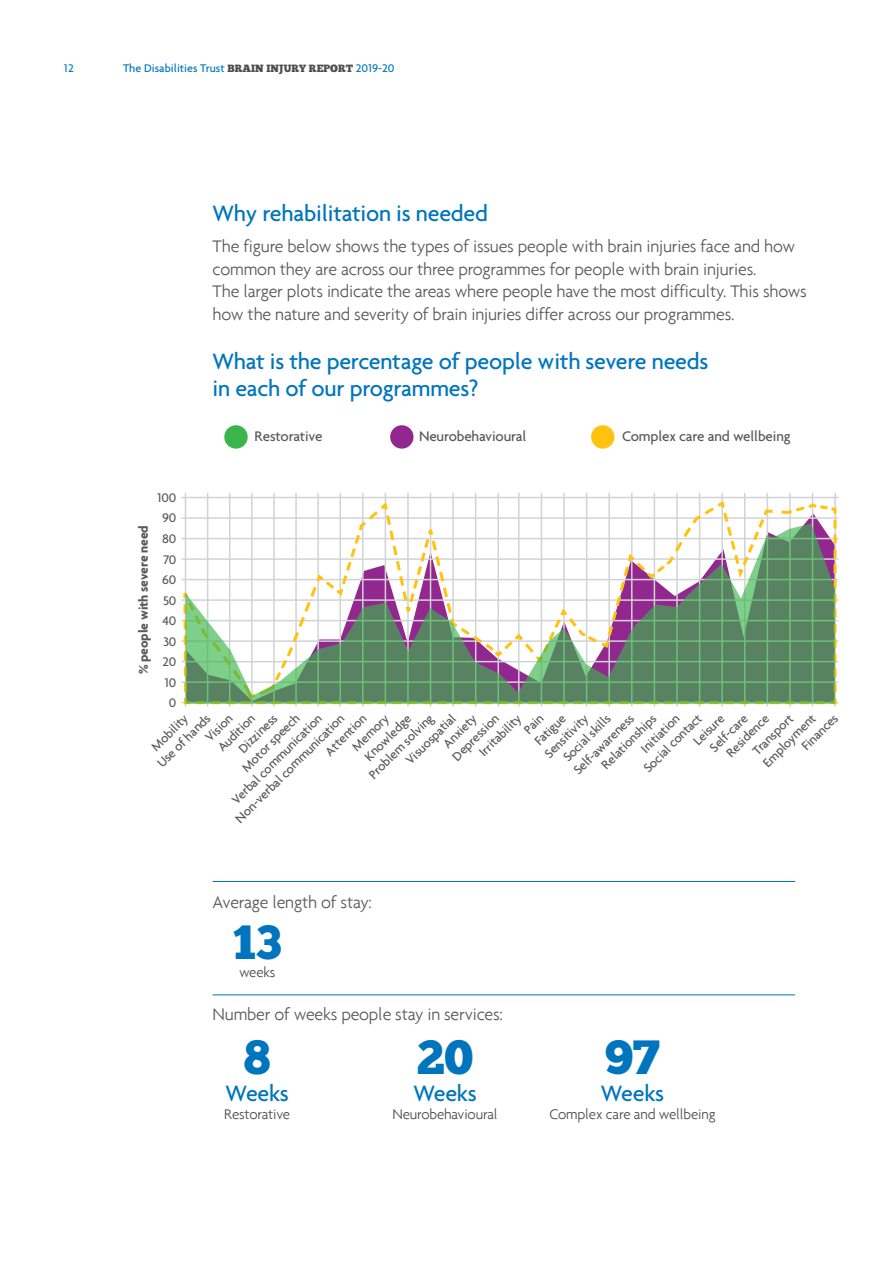
<style>
.page{position:relative;width:893px;height:1263px;background:#fff}
.page>*{position:absolute;margin:0;border:0;box-sizing:border-box;transform-origin:0 0}
.t1{font:48px "Chunk Five";color:#0075be}
.t2{font:500 24px/27px "Agenda";letter-spacing:-.01em;color:#0075be}
.t3{font:300 18px/22.5px "Agenda";letter-spacing:-.01em;color:#58595b}
.t4{font:300 15px "Agenda";letter-spacing:-.01em;color:#4d4d4f}
.t5{font:500 15px "Agenda";letter-spacing:-.01em;color:#58595b}
.t6{font:500 13.5px/20.5px "Agenda";letter-spacing:-.01em;color:#58595b;text-align:right}
.t7{font:700 13.5px "Agenda";letter-spacing:-.01em;color:#58595b}
.t8{font:500 12px "Agenda";color:#0075be}
.s1{font-family:"Chunk Five";font-weight:400;font-size:10.5px;color:#4d4d4f}
</style>
<div class="page">
<hr style="left:213px;top:881px;width:582px;height:1px;background:#0075be">
<hr style="left:213px;top:994px;width:582px;height:1px;background:#0075be">
<div style="left:224px;top:425px;width:24px;height:24px;background:#39b54a;border-radius:50%"></div>
<div style="left:390px;top:425px;width:24px;height:24px;background:#92278f;border-radius:50%"></div>
<div style="left:591px;top:425px;width:23px;height:24px;background:#ffc20e;border-radius:50%"></div>
<hr style="left:181px;top:497px;width:657px;height:1px;background:#d1d3d4">
<hr style="left:181px;top:517px;width:657px;height:2px;background:#d1d3d4">
<hr style="left:181px;top:538px;width:657px;height:1px;background:#d1d3d4">
<hr style="left:181px;top:558px;width:657px;height:2px;background:#d1d3d4">
<hr style="left:181px;top:579px;width:657px;height:1px;background:#d1d3d4">
<hr style="left:181px;top:599px;width:657px;height:2px;background:#d1d3d4">
<hr style="left:181px;top:620px;width:657px;height:1px;background:#d1d3d4">
<hr style="left:181px;top:640px;width:657px;height:2px;background:#d1d3d4">
<hr style="left:181px;top:661px;width:657px;height:1px;background:#d1d3d4">
<hr style="left:181px;top:681px;width:657px;height:2px;background:#d1d3d4">
<hr style="left:181px;top:702px;width:657px;height:1px;background:#d1d3d4">
<hr style="left:185px;top:493px;width:1px;height:214px;background:#d1d3d4">
<hr style="left:207px;top:493px;width:1px;height:214px;background:#d1d3d4">
<hr style="left:229px;top:493px;width:1px;height:214px;background:#d1d3d4">
<hr style="left:251px;top:493px;width:2px;height:214px;background:#d1d3d4">
<hr style="left:273px;top:493px;width:2px;height:214px;background:#d1d3d4">
<hr style="left:295px;top:493px;width:2px;height:214px;background:#d1d3d4">
<hr style="left:317px;top:493px;width:2px;height:214px;background:#d1d3d4">
<hr style="left:339px;top:493px;width:2px;height:214px;background:#d1d3d4">
<hr style="left:362px;top:493px;width:2px;height:214px;background:#d1d3d4">
<hr style="left:385px;top:493px;width:1px;height:214px;background:#d1d3d4">
<hr style="left:407px;top:493px;width:2px;height:214px;background:#d1d3d4">
<hr style="left:430px;top:493px;width:1px;height:214px;background:#d1d3d4">
<hr style="left:452px;top:493px;width:2px;height:214px;background:#d1d3d4">
<hr style="left:475px;top:493px;width:1px;height:214px;background:#d1d3d4">
<hr style="left:497px;top:493px;width:2px;height:214px;background:#d1d3d4">
<hr style="left:518px;top:493px;width:2px;height:214px;background:#d1d3d4">
<hr style="left:541px;top:493px;width:1px;height:214px;background:#d1d3d4">
<hr style="left:563px;top:493px;width:2px;height:214px;background:#d1d3d4">
<hr style="left:586px;top:493px;width:1px;height:214px;background:#d1d3d4">
<hr style="left:608px;top:493px;width:2px;height:214px;background:#d1d3d4">
<hr style="left:631px;top:493px;width:2px;height:214px;background:#d1d3d4">
<hr style="left:654px;top:493px;width:1px;height:214px;background:#d1d3d4">
<hr style="left:676px;top:493px;width:2px;height:214px;background:#d1d3d4">
<hr style="left:699px;top:493px;width:1px;height:214px;background:#d1d3d4">
<hr style="left:721px;top:493px;width:2px;height:214px;background:#d1d3d4">
<hr style="left:744px;top:493px;width:1px;height:214px;background:#d1d3d4">
<hr style="left:767px;top:493px;width:1px;height:214px;background:#d1d3d4">
<hr style="left:789px;top:493px;width:2px;height:214px;background:#d1d3d4">
<hr style="left:812px;top:493px;width:1px;height:214px;background:#d1d3d4">
<hr style="left:834px;top:493px;width:2px;height:214px;background:#d1d3d4">
<svg style="left:182px;top:499px;width:656px;height:207px"></svg>
<svg style="left:185px;top:524px;width:650px;height:180px"></svg>
<p class="t8" style="left:64px;top:61px;width:12px">12</p>
<p class="t8" style="left:123px;top:61px;width:273px">The Disabilities Trust <span class="s1">BRAIN INJURY REPORT</span> 2019-20</p>
<p class="t6" style="left:157px;top:487px;width:21px">100<br>90<br>80<br>70<br>60<br>50<br>40<br>30<br>20<br>10<br>0</p>
<p class="t7" style="left:135px;top:674px;width:151px;rotate:-90deg">% people with severe need</p>
<h2 class="t2" style="left:213px;top:199px;width:277px">Why rehabilitation is needed</h2>
<p class="t3" style="left:213px;top:235px;width:596px">The figure below shows the types of issues people with brain injuries face and how common they are across our three programmes for people with brain injuries.<br>The larger plots indicate the areas where people have the most difficulty. This shows how the nature and severity of brain injuries differ across our programmes.</p>
<h2 class="t2" style="left:213px;top:347px;width:497px">What is the percentage of people with severe needs in each of our programmes?</h2>
<p class="t5" style="left:255px;top:427px;width:69px">Restorative</p>
<p class="t5" style="left:419px;top:427px;width:109px">Neurobehavioural</p>
<p class="t5" style="left:622px;top:427px;width:170px">Complex care and wellbeing</p>
<p class="t6" style="left:401px;top:754px;width:66px;rotate:-45deg">Visuospatial</p>
<p class="t6" style="left:757px;top:757px;width:70px;rotate:-45deg">Employment</p>
<p class="t6" style="left:237px;top:762px;width:77px;rotate:-45deg">Motor speech</p>
<p class="t6" style="left:539px;top:748px;width:57px;rotate:-45deg">Sensitivity</p>
<p class="t6" style="left:359px;top:751px;width:61px;rotate:-45deg">Knowledge</p>
<p class="t6" style="left:638px;top:763px;width:78px;rotate:-45deg">Social contact</p>
<p class="t6" style="left:747px;top:745px;width:53px;rotate:-45deg">Transport</p>
<p class="t6" style="left:364px;top:769px;width:87px;rotate:-45deg">Problem solving</p>
<p class="t6" style="left:688px;top:735px;width:39px;rotate:-45deg">Leisure</p>
<p class="t6" style="left:227px;top:794px;width:123px;rotate:-45deg">Verbal communication</p>
<p class="t6" style="left:558px;top:752px;width:63px;rotate:-45deg">Social skills</p>
<p class="t6" style="left:230px;top:813px;width:150px;rotate:-45deg">Non-verbal communication</p>
<p class="t6" style="left:568px;top:765px;width:81px;rotate:-45deg">Self-awareness</p>
<p class="t6" style="left:347px;top:741px;width:48px;rotate:-45deg">Memory</p>
<p class="t6" style="left:636px;top:743px;width:50px;rotate:-45deg">Initiation</p>
<p class="t6" style="left:721px;top:747px;width:56px;rotate:-45deg">Residence</p>
<p class="t6" style="left:704px;top:742px;width:49px;rotate:-45deg">Self-care</p>
<p class="t6" style="left:796px;top:741px;width:47px;rotate:-45deg">Finances</p>
<p class="t6" style="left:233px;top:743px;width:51px;rotate:-45deg">Dizziness</p>
<p class="t6" style="left:529px;top:736px;width:40px;rotate:-45deg">Fatigue</p>
<p class="t6" style="left:320px;top:746px;width:54px;rotate:-45deg">Attention</p>
<p class="t6" style="left:596px;top:759px;width:73px;rotate:-45deg">Relationships</p>
<p class="t6" style="left:152px;top:757px;width:71px;rotate:-45deg">Use of hands</p>
<p class="t6" style="left:447px;top:751px;width:61px;rotate:-45deg">Depression</p>
<p class="t6" style="left:200px;top:732px;width:34px;rotate:-45deg">Vision</p>
<p class="t6" style="left:474px;top:746px;width:55px;rotate:-45deg">Irritability</p>
<p class="t6" style="left:146px;top:741px;width:48px;rotate:-45deg">Mobility</p>
<p class="t6" style="left:438px;top:738px;width:43px;rotate:-45deg">Anxiety</p>
<p class="t6" style="left:212px;top:742px;width:49px;rotate:-45deg">Audition</p>
<p class="t6" style="left:519px;top:724px;width:23px;rotate:-45deg">Pain</p>
<h3 class="t3" style="left:213px;top:890px;width:161px">Average length of stay:</h3>
<h1 class="t1" style="left:233px;top:914px;width:51px">13</h1>
<p class="t4" style="left:239px;top:964px;width:38px">weeks</p>
<h3 class="t3" style="left:213px;top:1003px;width:292px">Number of weeks people stay in services:</h3>
<h1 class="t1" style="left:244px;top:1029px;width:28px">8</h1>
<h2 class="t2" style="left:226px;top:1080px;width:65px">Weeks</h2>
<p class="t4" style="left:224px;top:1106px;width:67px">Restorative</p>
<h1 class="t1" style="left:417px;top:1029px;width:58px">20</h1>
<h2 class="t2" style="left:413px;top:1080px;width:65px">Weeks</h2>
<p class="t4" style="left:392px;top:1106px;width:107px">Neurobehavioural</p>
<h1 class="t1" style="left:605px;top:1029px;width:56px">97</h1>
<h2 class="t2" style="left:601px;top:1080px;width:65px">Weeks</h2>
<p class="t4" style="left:549px;top:1106px;width:168px">Complex care and wellbeing</p>
</div>
